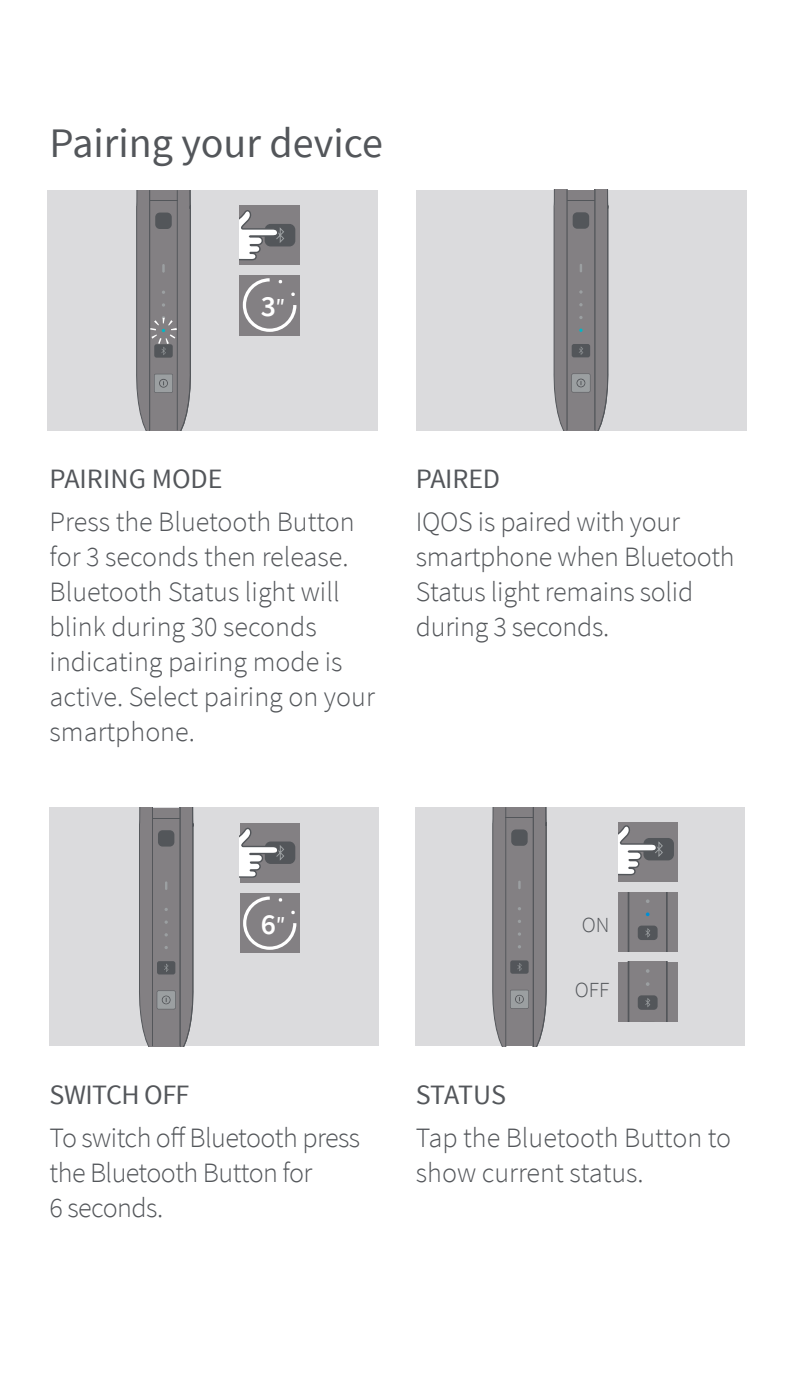
<style>
.page{position:relative;width:794px;height:1389px;background:#fff}
.page>*{position:absolute;margin:0;border:0;box-sizing:border-box;transform-origin:0 0}
.t1{font:42px "Source Sans Pro";color:#53565a}
.t2{font:600 29.75px "Source Sans Pro";color:#fff}
.t3{font:600 29.4px "Source Sans Pro";color:#fff}
.t4{font:300 28px/35px "Source Sans Pro";letter-spacing:-.01em;color:#53565a}
.t5{font:28px "Source Sans Pro";letter-spacing:-.01em;color:#53565a}
.t6{font:300 21.35px "Source Sans Pro";color:#53565a}
.s1{font-size:18.9px}
</style>
<div class="page">
<div style="left:416px;top:190px;width:331px;height:240px;background:#dbdbdd"></div>
<div style="left:47px;top:190px;width:331px;height:240px;background:#dbdbdd"></div>
<div style="left:240px;top:205px;width:60px;height:60px;background:#838083"></div>
<svg style="left:240px;top:275px;width:60px;height:60px;background:#908e90"></svg>
<div style="left:265px;top:224px;width:30px;height:22px;background:#53565a;border-radius:6px"></div>
<svg style="left:240px;top:210px;width:44px;height:51px"></svg>
<svg style="left:136px;top:190px;width:55px;height:240px;background:#807e81"></svg>
<svg style="left:553px;top:190px;width:56px;height:240px;background:#817f82"></svg>
<div style="left:416px;top:807px;width:329px;height:239px;background:#dbdbdd"></div>
<div style="left:49px;top:807px;width:329px;height:239px;background:#dbdbdd"></div>
<div style="left:240px;top:823px;width:60px;height:60px;background:#838083"></div>
<svg style="left:240px;top:893px;width:60px;height:60px;background:#908e90"></svg>
<div style="left:265px;top:842px;width:30px;height:22px;background:#53565a;border-radius:6px"></div>
<svg style="left:240px;top:827px;width:45px;height:51px"></svg>
<svg style="left:139px;top:808px;width:55px;height:238px;background:#7f7d81"></svg>
<div style="left:618px;top:822px;width:60px;height:60px;background:#838083"></div>
<div style="left:643px;top:838px;width:31px;height:22px;background:#53565a;border-radius:6px"></div>
<svg style="left:618px;top:825px;width:45px;height:51px"></svg>
<div style="left:618px;top:892px;width:60px;height:60px;background:#838083"></div>
<svg style="left:627px;top:892px;width:40px;height:60px"></svg>
<div style="left:618px;top:962px;width:60px;height:60px;background:#838083"></div>
<svg style="left:627px;top:962px;width:40px;height:60px"></svg>
<svg style="left:492px;top:807px;width:55px;height:239px;background:#7f7d81"></svg>
<h1 class="t1" style="left:50px;top:117px;width:335px">Pairing your device</h1>
<p class="t2" style="left:261px;top:287px;width:26px">3<span class="s1">″</span></p>
<p class="t5" style="left:50px;top:461px;width:174px">PAIRING MODE</p>
<p class="t4" style="left:50px;top:504px;width:327px">Press the Bluetooth Button for 3 seconds then release.<br>Bluetooth Status light will blink during 30 seconds indicating pairing mode is active. Select pairing on your smartphone.</p>
<p class="t5" style="left:416px;top:461px;width:86px">PAIRED</p>
<p class="t4" style="left:416px;top:504px;width:320px">IQOS is paired with your smartphone when Bluetooth<br>Status light remains solid during 3 seconds.</p>
<p class="t3" style="left:261px;top:906px;width:26px">6<span class="s1">″</span></p>
<p class="t5" style="left:50px;top:1077px;width:141px">SWITCH OFF</p>
<p class="t4" style="left:50px;top:1120px;width:312px">To switch offBluetooth press the Bluetooth Button for<br>6 seconds.</p>
<p class="t6" style="left:582px;top:911px;width:29px">ON</p>
<p class="t6" style="left:575px;top:977px;width:36px">OFF</p>
<p class="t5" style="left:416px;top:1077px;width:92px">STATUS</p>
<p class="t4" style="left:416px;top:1120px;width:317px">Tap the Bluetooth Button to show current status.</p>
</div>
